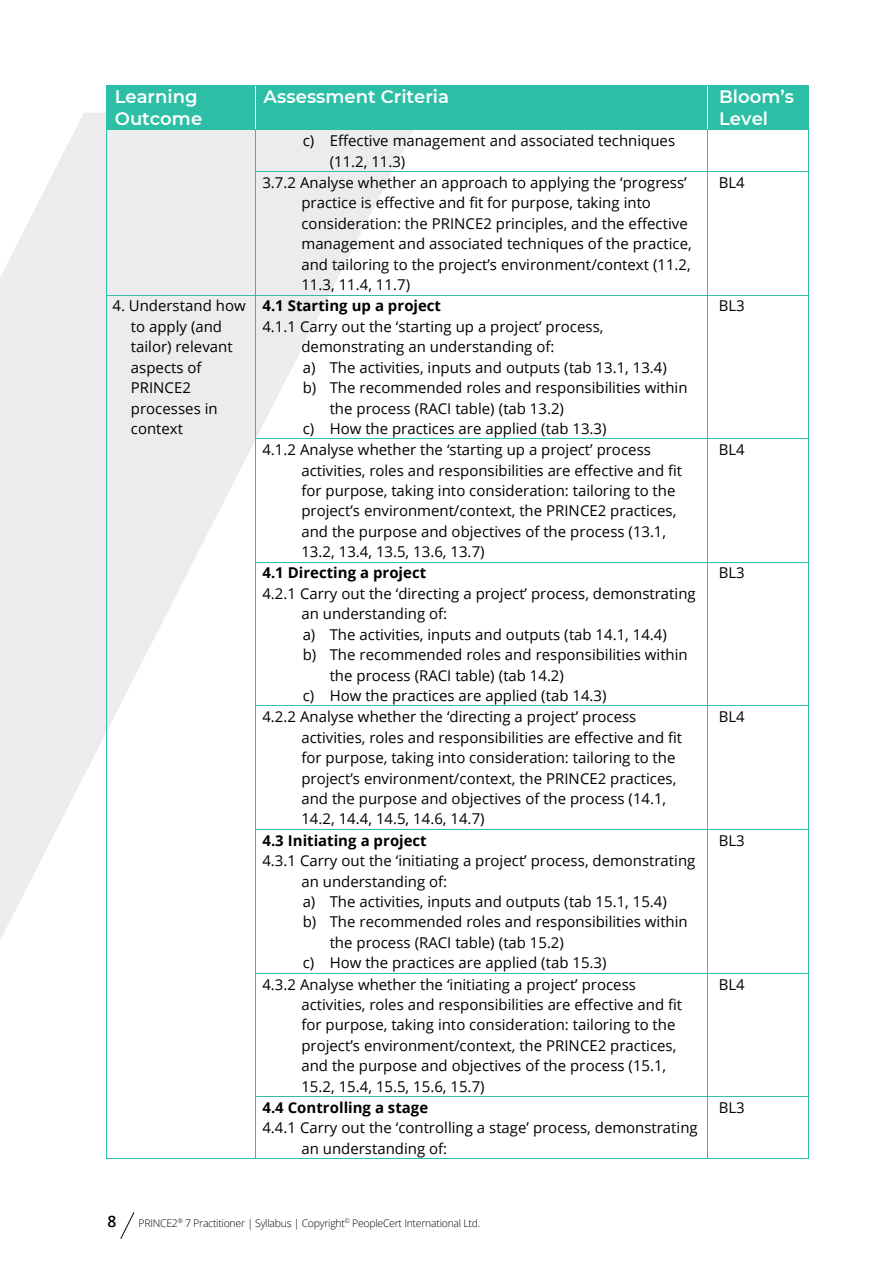
<style>
.page{position:relative;width:893px;height:1263px;background:#fff}
.page>*{position:absolute;margin:0;border:0;box-sizing:border-box;transform-origin:0 0}
.t1{font:600 18px/21.8px "Montserrat";color:#fff}
.t2{font:600 15.75px "Open Sans";color:#000}
.t3{font:15px/20.4px "Open Sans";color:#000}
.t4{font:700 15px "Open Sans";color:#000}
.t5{font:300 10.5px "Open Sans";letter-spacing:-.025em;color:#000}
</style>
<div class="page">
<svg style="left:0;top:113px;width:413px;height:827px"></svg>
<svg style="left:120px;top:1212px;width:15px;height:27px"></svg>
<div style="left:107px;top:86px;width:148px;height:44px;background:#2dbfa5"></div>
<div style="left:256px;top:86px;width:451px;height:44px;background:#2dbfa5"></div>
<div style="left:708px;top:86px;width:100px;height:44px;background:#2dbfa5"></div>
<hr style="left:107px;top:85px;width:148px;height:1px;background:#2ebfa5">
<hr style="left:256px;top:85px;width:451px;height:1px;background:#2ebfa5">
<hr style="left:708px;top:85px;width:100px;height:1px;background:#2ebfa5">
<hr style="left:106px;top:86px;width:1px;height:44px;background:#2ebfa5">
<hr style="left:255px;top:86px;width:1px;height:44px;background:#fff">
<hr style="left:808px;top:86px;width:1px;height:44px;background:#2ebfa5">
<hr style="left:107px;top:130px;width:148px;height:1px;background:#2ebfa5">
<hr style="left:256px;top:130px;width:451px;height:1px;background:#2ebfa5">
<hr style="left:708px;top:130px;width:100px;height:1px;background:#2ebfa5">
<hr style="left:106px;top:130px;width:1px;height:41px;background:#2ebfa5">
<hr style="left:255px;top:130px;width:1px;height:41px;background:#2ebfa5">
<hr style="left:707px;top:130px;width:1px;height:41px;background:#2ebfa5">
<hr style="left:808px;top:130px;width:1px;height:41px;background:#2ebfa5">
<hr style="left:256px;top:171px;width:451px;height:1px;background:#2ebfa5">
<hr style="left:708px;top:171px;width:100px;height:1px;background:#2ebfa5">
<hr style="left:106px;top:172px;width:1px;height:123px;background:#2ebfa5">
<hr style="left:255px;top:172px;width:1px;height:123px;background:#2ebfa5">
<hr style="left:707px;top:172px;width:1px;height:123px;background:#2ebfa5">
<hr style="left:808px;top:172px;width:1px;height:123px;background:#2ebfa5">
<hr style="left:107px;top:295px;width:148px;height:1px;background:#2ebfa5">
<hr style="left:256px;top:295px;width:451px;height:1px;background:#2ebfa5">
<hr style="left:708px;top:295px;width:100px;height:1px;background:#2ebfa5">
<hr style="left:106px;top:295px;width:1px;height:143px;background:#2ebfa5">
<hr style="left:255px;top:295px;width:1px;height:143px;background:#2ebfa5">
<hr style="left:707px;top:295px;width:1px;height:143px;background:#2ebfa5">
<hr style="left:808px;top:295px;width:1px;height:143px;background:#2ebfa5">
<hr style="left:256px;top:438px;width:451px;height:1px;background:#2ebfa5">
<hr style="left:708px;top:438px;width:100px;height:1px;background:#2ebfa5">
<hr style="left:106px;top:439px;width:1px;height:123px;background:#2ebfa5">
<hr style="left:255px;top:439px;width:1px;height:123px;background:#2ebfa5">
<hr style="left:707px;top:439px;width:1px;height:123px;background:#2ebfa5">
<hr style="left:808px;top:439px;width:1px;height:123px;background:#2ebfa5">
<hr style="left:256px;top:562px;width:451px;height:1px;background:#2ebfa5">
<hr style="left:708px;top:562px;width:100px;height:1px;background:#2ebfa5">
<hr style="left:106px;top:562px;width:1px;height:143px;background:#2ebfa5">
<hr style="left:255px;top:562px;width:1px;height:143px;background:#2ebfa5">
<hr style="left:707px;top:562px;width:1px;height:143px;background:#2ebfa5">
<hr style="left:808px;top:562px;width:1px;height:143px;background:#2ebfa5">
<hr style="left:256px;top:705px;width:451px;height:1px;background:#2ebfa5">
<hr style="left:708px;top:705px;width:100px;height:1px;background:#2ebfa5">
<hr style="left:106px;top:706px;width:1px;height:123px;background:#2ebfa5">
<hr style="left:255px;top:706px;width:1px;height:123px;background:#2ebfa5">
<hr style="left:707px;top:706px;width:1px;height:123px;background:#2ebfa5">
<hr style="left:808px;top:706px;width:1px;height:123px;background:#2ebfa5">
<hr style="left:256px;top:829px;width:451px;height:1px;background:#2ebfa5">
<hr style="left:708px;top:829px;width:100px;height:1px;background:#2ebfa5">
<hr style="left:106px;top:830px;width:1px;height:143px;background:#2ebfa5">
<hr style="left:255px;top:830px;width:1px;height:143px;background:#2ebfa5">
<hr style="left:707px;top:830px;width:1px;height:143px;background:#2ebfa5">
<hr style="left:808px;top:830px;width:1px;height:143px;background:#2ebfa5">
<hr style="left:256px;top:973px;width:451px;height:1px;background:#2ebfa5">
<hr style="left:708px;top:973px;width:100px;height:1px;background:#2ebfa5">
<hr style="left:106px;top:973px;width:1px;height:123px;background:#2ebfa5">
<hr style="left:255px;top:973px;width:1px;height:123px;background:#2ebfa5">
<hr style="left:707px;top:973px;width:1px;height:123px;background:#2ebfa5">
<hr style="left:808px;top:973px;width:1px;height:123px;background:#2ebfa5">
<hr style="left:256px;top:1096px;width:451px;height:1px;background:#2ebfa5">
<hr style="left:708px;top:1096px;width:100px;height:1px;background:#2ebfa5">
<hr style="left:106px;top:1097px;width:1px;height:61px;background:#2ebfa5">
<hr style="left:107px;top:1158px;width:148px;height:1px;background:#2ebfa5">
<hr style="left:255px;top:1097px;width:1px;height:61px;background:#2ebfa5">
<hr style="left:256px;top:1158px;width:451px;height:1px;background:#2ebfa5">
<hr style="left:707px;top:1097px;width:1px;height:61px;background:#2ebfa5">
<hr style="left:708px;top:1158px;width:100px;height:1px;background:#2ebfa5">
<hr style="left:808px;top:1097px;width:1px;height:61px;background:#2ebfa5">
<p class="t1" style="left:115px;top:85px;width:89px">Learning<br>Outcome</p>
<p class="t1" style="left:264px;top:85px;width:187px">Assessment Criteria</p>
<p class="t1" style="left:719px;top:85px;width:76px">Bloom’s<br>Level</p>
<p class="t3" style="left:303px;top:130px;width:374px">c) Effective management and associated techniques</p>
<p class="t3" style="left:330px;top:151px;width:77px">(11.2, 11.3)</p>
<p class="t3" style="left:263px;top:172px;width:426px">3.7.2 Analyse whether an approach to applying the ‘progress’</p>
<p class="t3" style="left:301px;top:192px;width:351px">practice is effective and fit for purpose, taking into</p>
<p class="t3" style="left:301px;top:213px;width:388px">consideration: the PRINCE2 principles, and the effective</p>
<p class="t3" style="left:301px;top:233px;width:392px">management and associated techniques of the practice,</p>
<p class="t3" style="left:301px;top:254px;width:391px">and tailoring to the project’s environment/context (11.2,</p>
<p class="t3" style="left:301px;top:274px;width:110px">11.3, 11.4, 11.7)</p>
<p class="t3" style="left:719px;top:172px;width:27px">BL4</p>
<p class="t3" style="left:131px;top:295px;width:116px;text-indent:-18px">4. Understand how to apply (and tailor) relevant aspects of<br>PRINCE2 processes in context</p>
<p class="t4" style="left:263px;top:295px;width:180px">4.1 Starting up a project</p>
<p class="t3" style="left:263px;top:316px;width:343px">4.1.1 Carry out the ‘starting up a project’ process,</p>
<p class="t3" style="left:301px;top:336px;width:254px">demonstrating an understanding of:</p>
<p class="t3" style="left:303px;top:357px;width:366px">a) The activities, inputs and outputs (tab 13.1, 13.4)</p>
<p class="t3" style="left:303px;top:377px;width:386px">b) The recommended roles and responsibilities within</p>
<p class="t3" style="left:330px;top:397px;width:236px">the process (RACI table) (tab 13.2)</p>
<p class="t3" style="left:303px;top:418px;width:305px">c) How the practices are applied (tab 13.3)</p>
<p class="t3" style="left:719px;top:295px;width:27px">BL3</p>
<p class="t3" style="left:301px;top:439px;width:382px;text-indent:-39px">4.1.2 Analyse whether the ‘starting up a project’ process activities, roles and responsibilities are effective and fit for purpose, taking into consideration: tailoring to the project’s environment/context, the PRINCE2 practices, and the purpose and objectives of the process (13.1, 13.2, 13.4, 13.5, 13.6, 13.7)</p>
<p class="t3" style="left:719px;top:439px;width:27px">BL4</p>
<p class="t4" style="left:263px;top:562px;width:165px">4.1 Directing a project</p>
<p class="t3" style="left:263px;top:583px;width:435px">4.2.1 Carry out the ‘directing a project’ process, demonstrating</p>
<p class="t3" style="left:301px;top:603px;width:147px">an understanding of:</p>
<p class="t3" style="left:303px;top:624px;width:366px">a) The activities, inputs and outputs (tab 14.1, 14.4)</p>
<p class="t3" style="left:303px;top:644px;width:386px">b) The recommended roles and responsibilities within</p>
<p class="t3" style="left:330px;top:665px;width:236px">the process (RACI table) (tab 14.2)</p>
<p class="t3" style="left:303px;top:685px;width:305px">c) How the practices are applied (tab 14.3)</p>
<p class="t3" style="left:719px;top:562px;width:27px">BL3</p>
<p class="t3" style="left:301px;top:706px;width:382px;text-indent:-39px">4.2.2 Analyse whether the ‘directing a project’ process activities, roles and responsibilities are effective and fit for purpose, taking into consideration: tailoring to the project’s environment/context, the PRINCE2 practices, and the purpose and objectives of the process (14.1, 14.2, 14.4, 14.5, 14.6, 14.7)</p>
<p class="t3" style="left:719px;top:706px;width:27px">BL4</p>
<p class="t4" style="left:263px;top:830px;width:166px">4.3 Initiating a project</p>
<p class="t3" style="left:263px;top:850px;width:434px">4.3.1 Carry out the ‘initiating a project’ process, demonstrating</p>
<p class="t3" style="left:301px;top:870px;width:147px">an understanding of:</p>
<p class="t3" style="left:303px;top:891px;width:366px">a) The activities, inputs and outputs (tab 15.1, 15.4)</p>
<p class="t3" style="left:303px;top:911px;width:386px">b) The recommended roles and responsibilities within</p>
<p class="t3" style="left:330px;top:932px;width:236px">the process (RACI table) (tab 15.2)</p>
<p class="t3" style="left:303px;top:952px;width:305px">c) How the practices are applied (tab 15.3)</p>
<p class="t3" style="left:719px;top:830px;width:27px">BL3</p>
<p class="t3" style="left:301px;top:973px;width:382px;text-indent:-39px">4.3.2 Analyse whether the ‘initiating a project’ process activities, roles and responsibilities are effective and fit for purpose, taking into consideration: tailoring to the project’s environment/context, the PRINCE2 practices, and the purpose and objectives of the process (15.1, 15.2, 15.4, 15.5, 15.6, 15.7)</p>
<p class="t3" style="left:719px;top:973px;width:27px">BL4</p>
<p class="t4" style="left:263px;top:1097px;width:167px">4.4 Controlling a stage</p>
<p class="t3" style="left:301px;top:1117px;width:398px;text-indent:-39px">4.4.1 Carry out the ‘controlling a stage’ process, demonstrating an understanding of:</p>
<p class="t3" style="left:719px;top:1097px;width:27px">BL3</p>
<p class="t2" style="left:107px;top:1210px;width:10px">8</p>
<p class="t5" style="left:139px;top:1216px;width:343px">PRINCE2<sup>®</sup> 7 Practitioner | Syllabus | Copyright<sup>©</sup> PeopleCert International Ltd.</p>
</div>
